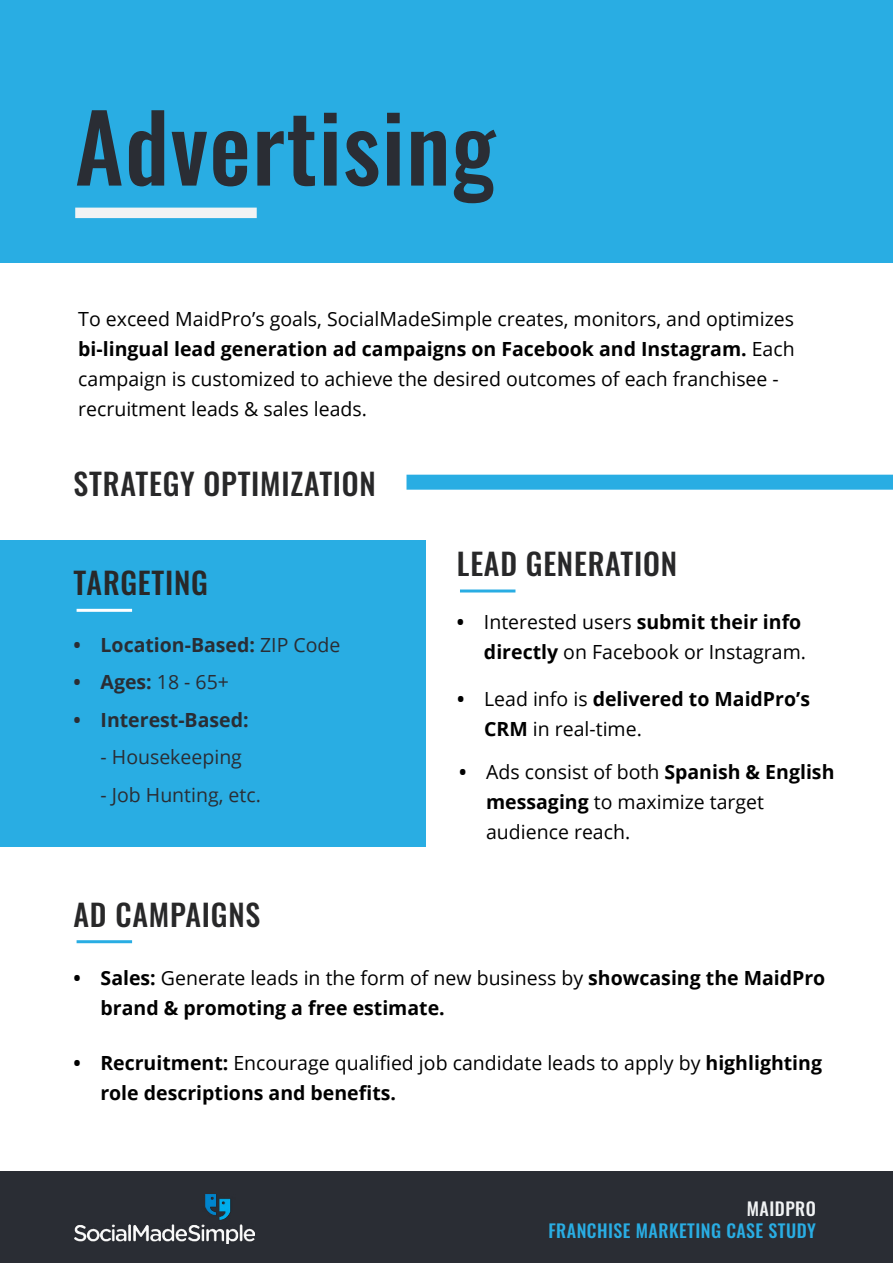
<style>
.page{position:relative;width:893px;height:1263px;background:#fff}
.page>*{position:absolute;margin:0;border:0;box-sizing:border-box;transform-origin:0 0}
.t1{font:500 93px "Oswald";letter-spacing:.015em;color:#2a2d34}
.t2{font:500 30px "Oswald";letter-spacing:.025em;color:#282829}
.t3{font:19.5px/30px "Open Sans";color:#000}
.t4{font:700 19.5px/30px "Open Sans";color:#000}
.t5{font:700 19.5px "Open Sans";color:#2a2d34}
.t6{font:19.5px "Open Sans";color:#2a2d34}
.t7{font:500 18px "Oswald";letter-spacing:.025em;color:#29ade3}
.t8{font:500 18px "Oswald";letter-spacing:.025em;color:#f1f3f4}
.s1{font-weight:700}
.s2{font-weight:400}
</style>
<div class="page">
<div style="left:0;top:0;width:893px;height:263px;background:#29ade3"></div>
<div style="left:0;top:1171px;width:893px;height:92px;background:#2a2d34"></div>
<div style="left:0;top:540px;width:425px;height:307px;background:#29ade3"></div>
<hr style="left:78px;top:609px;width:53px;height:3px;background:#fff">
<hr style="left:461px;top:589px;width:53px;height:3px;background:#29ade3">
<hr style="left:78px;top:940px;width:53px;height:3px;background:#29ade3">
<div style="left:80px;top:208px;width:171px;height:10px;background:#f1f3f4"></div>
<div style="left:414px;top:475px;width:479px;height:15px;background:#29ade3"></div>
<img style="left:75px;top:1194px;width:180px;height:49px">
<h1 class="t1" style="left:75px;top:99px;width:422px">Advertising</h1>
<p class="t3" style="left:78px;top:304px;width:718px">To exceed MaidPro’s goals, SocialMadeSimple creates, monitors, and optimizes <span class="s1">bi-lingual lead generation ad campaigns on Facebook and Instagram.</span> Each campaign is customized to achieve the desired outcomes of each franchisee - recruitment leads &amp; sales leads.</p>
<h2 class="t2" style="left:74px;top:468px;width:304px">STRATEGY OPTIMIZATION</h2>
<h2 class="t2" style="left:74px;top:567px;width:136px">TARGETING</h2>
<p class="t5" style="left:74px;top:631px;width:268px">• Location-Based: <span class="s2">ZIP Code</span></p>
<p class="t5" style="left:74px;top:668px;width:157px">• Ages: <span class="s2">18 - 65+</span></p>
<p class="t5" style="left:74px;top:706px;width:177px">• Interest-Based:</p>
<p class="t6" style="left:101px;top:744px;width:143px">- Housekeeping</p>
<p class="t6" style="left:101px;top:781px;width:162px">- Job Hunting, etc.</p>
<h2 class="t2" style="left:74px;top:899px;width:188px">AD CAMPAIGNS</h2>
<h2 class="t2" style="left:457px;top:548px;width:222px">LEAD GENERATION</h2>
<p class="t3" style="left:457px;top:607px;width:351px;text-align:right"><span class="s1">•</span> Interested users <span class="s1">submit their info directly</span> on Facebook or Instagram.</p>
<p class="t4" style="left:484px;top:683px;width:327px;text-indent:-27px">• <span class="s2">Lead info is</span> delivered to MaidPro’s<br>CRM <span class="s2">in real-time.</span></p>
<p class="t3" style="left:486px;top:756px;width:350px;text-indent:-27px"><span class="s1">•</span> Ads consist of both <span class="s1">Spanish &amp; English messaging</span> to maximize target audience reach.</p>
<p class="t4" style="left:101px;top:963px;width:726px;text-indent:-27px">• Sales: <span class="s2">Generate leads in the form of new business by</span> showcasing the MaidPro brand &amp; promoting a free estimate.</p>
<p class="t4" style="left:100px;top:1047px;width:723px;text-indent:-27px">• Recruitment: <span class="s2">Encourage qualified job candidate leads to apply by</span> highlighting role descriptions and benefits.</p>
<p class="t8" style="left:747px;top:1199px;width:71px">MAIDPRO</p>
<p class="t7" style="left:548px;top:1221px;width:269px">FRANCHISE MARKETING CASE STUDY</p>
</div>
